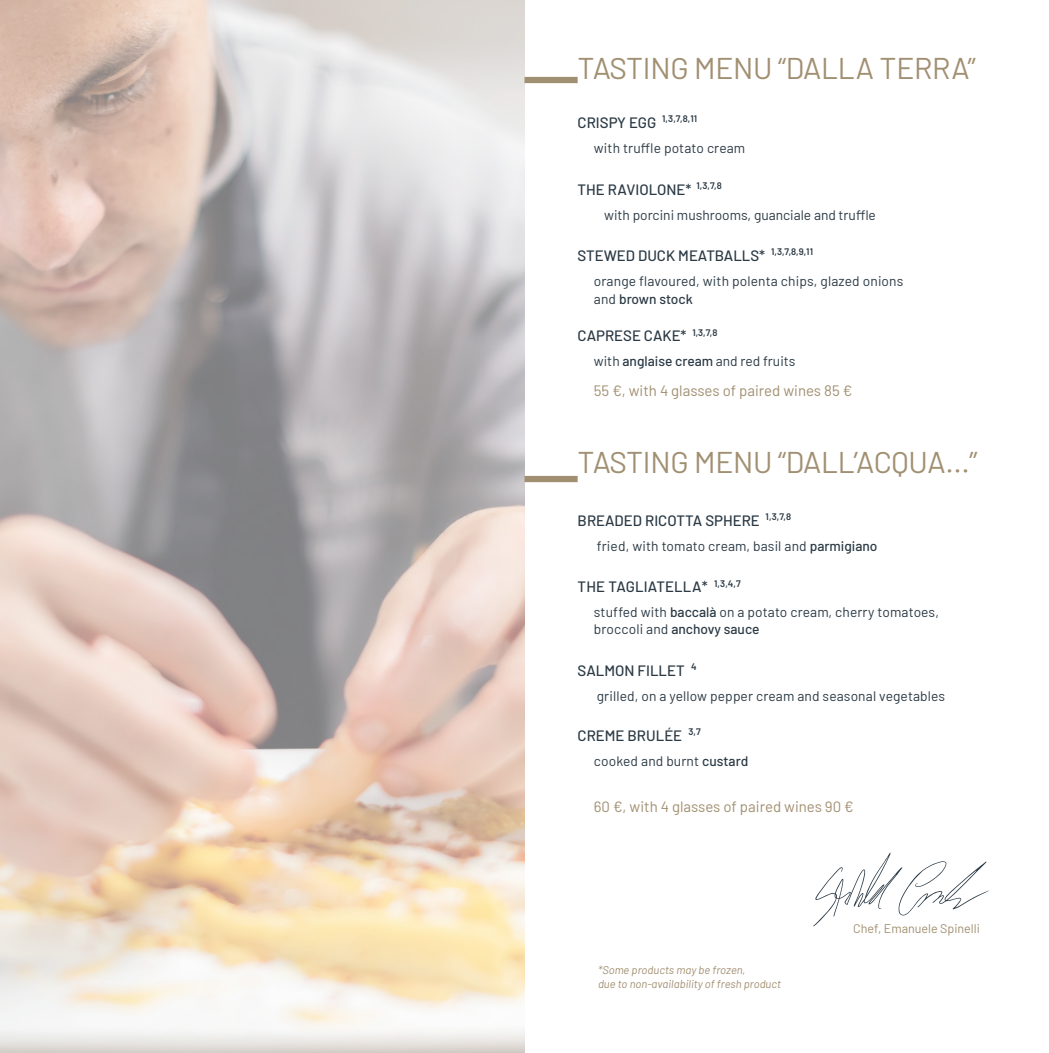
<style>
.page{position:relative;width:1049px;height:1053px;background:#fff}
.page>*{position:absolute;margin:0;border:0;box-sizing:border-box;transform-origin:0 0}
.t1{font:30px "Barlow";letter-spacing:-.01em;color:#a18f71}
.t2{font:500 15px "Barlow";color:#2b3a45}
.t3{font:15px "Barlow";color:#a18f71}
.t4{font:13.75px/18px "Barlow";letter-spacing:.01em;color:#2b3a45}
.t5{font:12.5px "Barlow";color:#a18f71}
.t6{font:italic 11.25px/13.5px "Barlow";color:#a18f71}
.t7{font:600 9.5px "Barlow";color:#2b3a45}
.s1{font-weight:500;font-size:15px}
.s2{font-weight:500}
</style>
<div class="page">
<div style="left:524px;top:77px;width:54px;height:6px;background:#a18f71"></div>
<div style="left:524px;top:476px;width:54px;height:6px;background:#a18f71"></div>
<svg style="left:813px;top:852px;width:176px;height:74px"></svg>
<h1 class="t1" style="left:578px;top:46px;width:400px">TASTING MENU “DALLA TERRA”</h1>
<p class="t7" style="left:578px;top:112px;width:121px"><span class="s1">CRISPY EGG</span> 1,3,7,8,11</p>
<p class="t4" style="left:594px;top:138px;width:153px">with truffle potato cream</p>
<p class="t2" style="left:578px;top:178px;width:146px">THE RAVIOLONE* <sup>1,3,7,8</sup></p>
<p class="t4" style="left:604px;top:205px;width:273px">with porcini mushrooms, guanciale and truffle</p>
<p class="t2" style="left:578px;top:244px;width:237px">STEWED DUCK MEATBALLS* <sup>1,3,7,8,9,11</sup></p>
<p class="t4" style="left:594px;top:270px;width:311px">orange flavoured, with polenta chips, glazed onions and <span class="s2">brown stock</span></p>
<p class="t2" style="left:578px;top:325px;width:141px">CAPRESE CAKE* <sup>1,3,7,8</sup></p>
<p class="t4" style="left:594px;top:351px;width:203px">with <span class="s2">anglaise cream</span> and red fruits</p>
<p class="t3" style="left:594px;top:379px;width:260px">55 €, with 4 glasses of paired wines 85 €</p>
<h1 class="t1" style="left:578px;top:440px;width:401px">TASTING MENU “Dall’acqua...”</h1>
<p class="t2" style="left:578px;top:509px;width:215px">BREADED RICOTTA SPHERE <sup>1,3,7,8</sup></p>
<p class="t4" style="left:597px;top:535px;width:282px">fried, with tomato cream, basil and <span class="s2">parmigiano</span></p>
<p class="t2" style="left:578px;top:575px;width:165px">THE TAGLIATELLA* <sup>1,3,4,7</sup></p>
<p class="t4" style="left:594px;top:602px;width:347px;line-height:17.5px">stuffed with <span class="s2">baccalà</span> on a potato cream, cherry tomatoes, broccoli and <span class="s2">anchovy sauce</span></p>
<p class="t2" style="left:578px;top:659px;width:120px">SALMON FILLET <sup>4</sup></p>
<p class="t4" style="left:597px;top:685px;width:350px">grilled, on a yellow pepper cream and seasonal vegetables</p>
<p class="t2" style="left:578px;top:724px;width:125px">CREME BRULéE <sup>3,7</sup></p>
<p class="t4" style="left:594px;top:750px;width:156px">cooked and burnt <span class="s2">custard</span></p>
<p class="t3" style="left:594px;top:796px;width:261px">60 €, with 4 glasses of paired wines 90 €</p>
<p class="t6" style="left:598px;top:962px;width:185px">*Some products may be frozen,<br>due to non-availability of fresh product</p>
<p class="t5" style="left:853px;top:919px;width:128px">Chef, Emanuele Spinelli</p>
</div>
